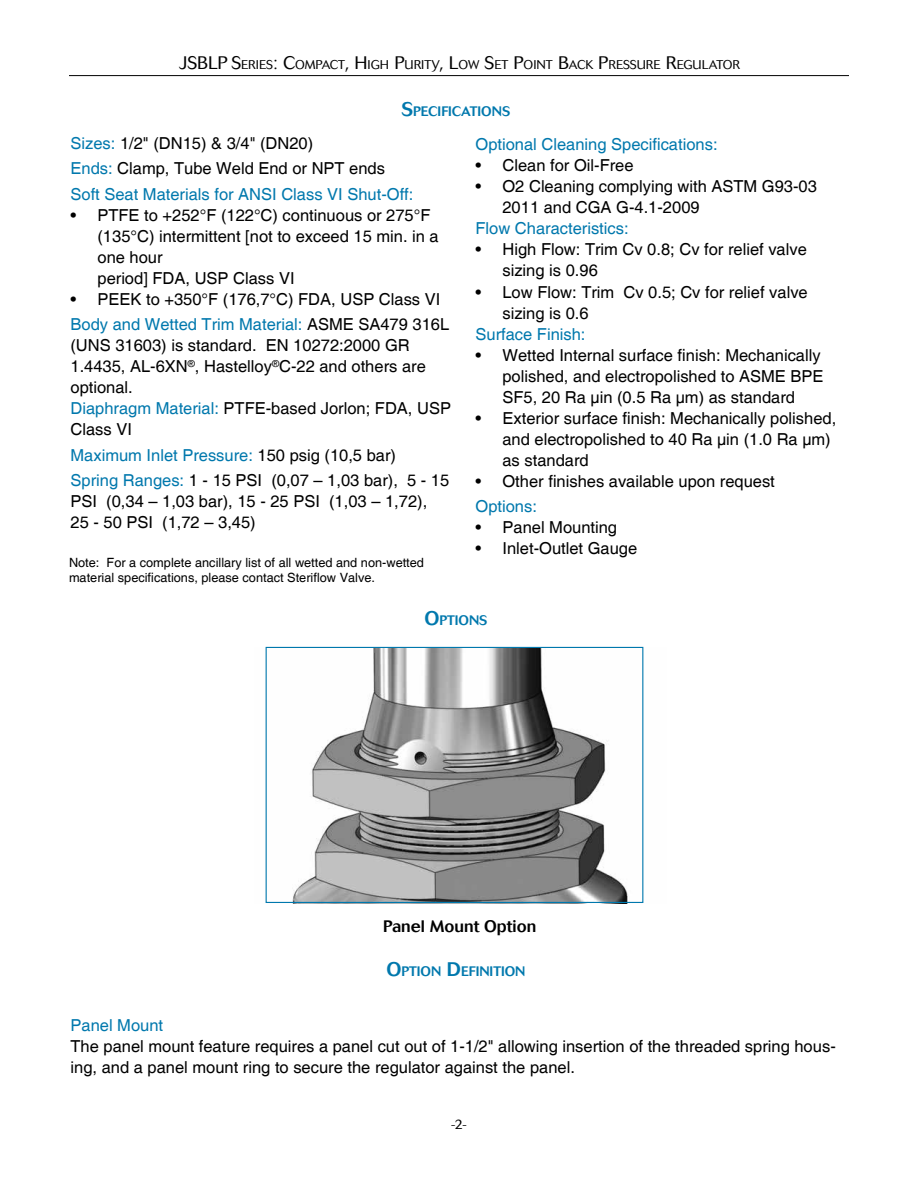
<style>
.page{position:relative;width:918px;height:1188px;background:#fff}
.page>*{position:absolute;margin:0;border:0;box-sizing:border-box;transform-origin:0 0}
.t1{font:16.5px/21px "Helvetica";color:#000}
.t2{font:16.5px/25.5px "Helvetica";color:#0078ad}
.t3{font:500 16.5px "Cosmos BQ";color:#000}
.t4{font:500 13.65px "Cosmos BQ";color:#0078ad}
.t5{font:300 13.5px "Cosmos BQ";color:#000}
.t6{font:12.75px/15.3px "Helvetica";color:#000}
.t7{font:300 12.6px "Cosmos BQ";color:#000}
.s1{font-size:18px}
.s2{font-size:19.5px}
.s3{color:#000}
.s4{color:#0078ad}
</style>
<div class="page">
<hr style="left:69px;top:75px;width:780px;height:1px;background:#000">
<img style="left:265px;top:647px;width:379px;height:256px">
<div style="left:266px;top:647px;width:377px;height:256px;border:1px solid #0078ad"></div>
<p class="t7" style="left:179px;top:60px;width:562px"><span class="s1">JSBLP S</span>ERIES<span class="s1">: C</span>OMPACT<span class="s1">, H</span>IGH <span class="s1">P</span>URITY<span class="s1">, L</span>OW <span class="s1">S</span>ET <span class="s1">P</span>OINT <span class="s1">B</span>ACK <span class="s1">P</span>RESSURE <span class="s1">R</span>EGULATOR</p>
<p class="t4" style="left:401px;top:106px;width:110px"><span class="s2">S</span>PECIFICATIONS</p>
<p class="t2" style="left:70px;top:131px;width:344px">Sizes: <span class="s3">1/2" (DN15) &amp; 3/4" (DN20)<br></span>Ends: <span class="s3">Clamp, Tube Weld End or NPT ends<br></span>Soft Seat Materials for ANSI Class VI Shut-Off:</p>
<p class="t1" style="left:97px;top:205px;width:343px;text-indent:-27px">• PTFE to +252°F (122°C) continuous or 275°F (135°C) intermittent [not to exceed 15 min. in a one hour<br>period] FDA, USP Class VI</p>
<p class="t1" style="left:70px;top:287px;width:380px;line-height:25.5px">• PEEK to +350°F (176,7°C) FDA, USP Class VI<br><span class="s4">Body and Wetted Trim Material:</span> ASME SA479 316L</p>
<p class="t1" style="left:70px;top:336px;width:382px">(UNS 31603) is standard. EN 10272:2000 GR<br>1.4435, AL-6XN<sup>®</sup>, Hastelloy<sup>®</sup>C-22 and others are optional.<br><span class="s4">Diaphragm Material:</span> PTFE-based Jorlon; FDA, USP<br>Class VI</p>
<p class="t1" style="left:71px;top:443px;width:380px;line-height:25.5px"><span class="s4">Maximum Inlet Pressure:</span> 150 psig (10,5 bar)<br><span class="s4">Spring Ranges:</span> 1 - 15 PSI (0,07 – 1,03 bar), 5 - 15</p>
<p class="t1" style="left:71px;top:492px;width:358px">PSI (0,34 – 1,03 bar), 15 - 25 PSI (1,03 – 1,72),<br>25 - 50 PSI (1,72 – 3,45)</p>
<p class="t2" style="left:475px;top:133px;width:244px">Optional Cleaning Specifications:</p>
<p class="t1" style="left:475px;top:155px;width:160px">• Clean for Oil-Free</p>
<p class="t1" style="left:502px;top:176px;width:316px;text-indent:-27px">• O2 Cleaning complying with ASTM G93-03<br>2011 and CGA G-4.1-2009</p>
<p class="t2" style="left:475px;top:217px;width:155px">Flow Characteristics:</p>
<p class="t1" style="left:502px;top:239px;width:306px;text-indent:-27px">• High Flow: Trim Cv 0.8; Cv for relief valve sizing is 0.96</p>
<p class="t1" style="left:502px;top:281px;width:307px;text-indent:-27px">• Low Flow: Trim Cv 0.5; Cv for relief valve sizing is 0.6</p>
<p class="t2" style="left:475px;top:322px;width:112px">Surface Finish:</p>
<p class="t1" style="left:502px;top:344px;width:322px;text-indent:-27px">• Wetted Internal surface finish: Mechanically pol ished, and electropolished to ASME BPE<br>SF5, 20 Ra μin (0.5 Ra μm) as standard</p>
<p class="t1" style="left:502px;top:407px;width:335px;text-indent:-27px">• Exterior surface finish: Mechanically polished, and electropolished to 40 Ra μin (1.0 Ra μm) as standard</p>
<p class="t1" style="left:475px;top:470px;width:301px">• Other finishes available upon request</p>
<p class="t2" style="left:475px;top:494px;width:63px">Options:</p>
<p class="t1" style="left:475px;top:517px;width:143px">• Panel Mounting</p>
<p class="t1" style="left:475px;top:538px;width:163px">• Inlet-Outlet Gauge</p>
<p class="t6" style="left:69px;top:555px;width:357px">Note: For a complete ancillary list of all wetted and non-wetted material specifications, please contact Steriflow Valve.</p>
<p class="t4" style="left:424px;top:615px;width:65px"><span class="s2">O</span>PTIONS</p>
<p class="t3" style="left:383px;top:920px;width:155px">Panel Mount Option</p>
<p class="t4" style="left:386px;top:966px;width:141px"><span class="s2">O</span>PTION <span class="s2">D</span>EFINITION</p>
<p class="t2" style="left:70px;top:1013px;width:94px">Panel Mount</p>
<p class="t1" style="left:70px;top:1036px;width:767px">The panel mount feature requires a panel cut out of 1-1/2" allowing insertion of the threaded spring hous&shy;ing, and a panel mount ring to secure the regulator against the panel.</p>
<p class="t5" style="left:451px;top:1119px;width:17px">-2-</p>
</div>
